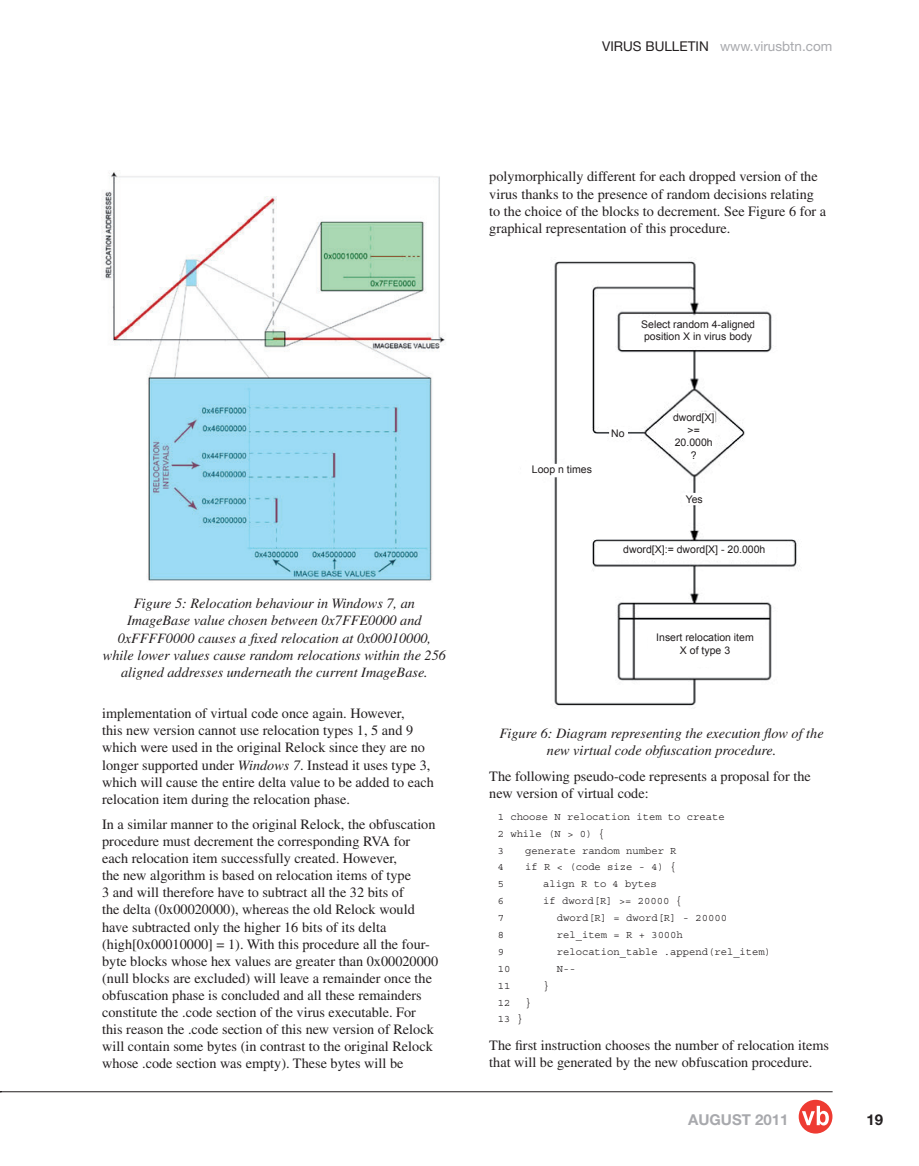
<style>
.page{position:relative;width:919px;height:1166px;background:#fff}
.page>*{position:absolute;margin:0;border:0;box-sizing:border-box;transform-origin:0 0}
.t1{font:700 15px "Helvetica Neue";color:#a8a9ad}
.t2{font:700 15px "Helvetica Neue";color:#231f20}
.t3{font:14.25px/17.1px "Times";color:#231f20}
.t4{font:italic 14.25px/17.1px "Times";color:#231f20;text-align:center}
.t5{font:13.5px "Helvetica Neue";color:#a8a9ad}
.t6{font:10.5px/16.8px "Courier";color:#231f20}
.t7{font:10.5px/12.6px "Arial";color:#231f20;text-align:center}
.s1{color:#231f20}
.s2{font-style:italic}
</style>
<div class="page">
<hr style="left:0;top:1091px;width:832px;height:1px;background:#231f20">
<svg style="left:798px;top:1099px;width:34px;height:34px"></svg>
<svg style="left:801px;top:1105px;width:27px;height:20px"></svg>
<img style="left:102px;top:172px;width:343px;height:409px">
<img style="left:554px;top:261px;width:246px;height:445px">
<div style="left:648px;top:634px;width:112px;height:32px;background:#fff"></div>
<div style="left:682px;top:493px;width:22px;height:11px;background:#fff"></div>
<div style="left:683px;top:442px;width:21px;height:19px;background:#fff"></div>
<div style="left:522px;top:464px;width:70px;height:12px;background:#fff"></div>
<div style="left:673px;top:412px;width:41px;height:38px;background:#fff"></div>
<div style="left:614px;top:545px;width:161px;height:14px;background:#fff"></div>
<div style="left:610px;top:427px;width:17px;height:12px;background:#fff"></div>
<div style="left:628px;top:318px;width:133px;height:27px;background:#fff"></div>
<p class="t5" style="left:602px;top:41px;width:231px"><span class="s1">VIRUS BULLETIN</span> www.virusbtn.com</p>
<p class="t4" style="left:103px;top:596px;width:344px">Figure 5: Relocation behaviour in Windows 7, an ImageBase value chosen between 0x7FFE0000 and 0xFFFF0000 causes a fixed relocation at 0x00010000, while lower values cause random relocations within the 256 aligned addresses underneath the current ImageBase.</p>
<p class="t3" style="left:102px;top:706px;width:333px">implementation of virtual code once again. However,<br>this new version cannot use relocation types 1, 5 and 9 which were used in the original Relock since they are no longer supported under <span class="s2">Windows 7</span>. Instead it uses type 3, which will cause the entire delta value to be added to each relocation item during the relocation phase.</p>
<p class="t3" style="left:102px;top:816px;width:337px">In a similar manner to the original Relock, the obfuscation procedure must decrement the corresponding RVA for each relocation item successfully created. However,<br>the new algorithm is based on relocation items of type<br>3 and will therefore have to subtract all the 32 bits of<br>the delta (0x00020000), whereas the old Relock would have subtracted only the higher 16 bits of its delta (high[0x00010000] = 1). With this procedure all the four&shy;byte blocks whose hex values are greater than 0x00020000 (null blocks are excluded) will leave a remainder once the obfuscation phase is concluded and all these remainders constitute the .code section of the virus executable. For this reason the .code section of this new version of Relock will contain some bytes (in contrast to the original Relock whose .code section was empty). These bytes will be</p>
<p class="t3" style="left:489px;top:169px;width:338px">polymorphically different for each dropped version of the virus thanks to the presence of random decisions relating to the choice of the blocks to decrement. See Figure 6 for a graphical representation of this procedure.</p>
<p class="t7" style="left:641px;top:317px;width:115px;text-align:left">Select random 4-aligned position X in virus body</p>
<p class="t7" style="left:532px;top:463px;width:62px">Loop n times</p>
<p class="t7" style="left:611px;top:426px;width:15px">No</p>
<p class="t7" style="left:673px;top:411px;width:43px">dword[X] &gt;=<br>20.000h ?</p>
<p class="t7" style="left:685px;top:492px;width:19px">Yes</p>
<p class="t7" style="left:623px;top:543px;width:144px">dword[X]:= dword[X] - 20.000h</p>
<p class="t7" style="left:656px;top:631px;width:99px">Insert relocation item<br>X of type 3</p>
<p class="t4" style="left:499px;top:725px;width:326px">Figure 6: Diagram representing the execution flow of the new virtual code obfuscation procedure.</p>
<p class="t3" style="left:489px;top:768px;width:323px">The following pseudo-code represents a proposal for the new version of virtual code:</p>
<p class="t6" style="left:497px;top:808px;width:228px">1 choose N relocation item to create<br>2 while (N &gt; 0) {<br>3</p>
<p class="t6" style="left:525px;top:842px;width:153px">generate random number R</p>
<p class="t6" style="left:497px;top:859px;width:8px">4</p>
<p class="t6" style="left:525px;top:859px;width:153px">if R &lt; (code size - 4) {</p>
<p class="t6" style="left:497px;top:876px;width:8px">5</p>
<p class="t6" style="left:543px;top:876px;width:115px">align R to 4 bytes</p>
<p class="t6" style="left:497px;top:893px;width:8px">6</p>
<p class="t6" style="left:543px;top:893px;width:140px">if dword[R] &gt;= 20000 {</p>
<p class="t6" style="left:497px;top:909px;width:8px">7</p>
<p class="t6" style="left:556px;top:909px;width:172px">dword[R] = dword[R] - 20000</p>
<p class="t6" style="left:497px;top:926px;width:8px">8</p>
<p class="t6" style="left:556px;top:926px;width:127px">rel_item = R + 3000h</p>
<p class="t6" style="left:497px;top:943px;width:8px">9</p>
<p class="t6" style="left:556px;top:943px;width:216px">relocation_table .append(rel_item)</p>
<p class="t6" style="left:497px;top:960px;width:14px">10<br>11</p>
<p class="t6" style="left:543px;top:977px;width:8px">}</p>
<p class="t6" style="left:497px;top:994px;width:14px">12</p>
<p class="t6" style="left:525px;top:994px;width:8px">}</p>
<p class="t6" style="left:497px;top:1011px;width:27px">13 }</p>
<p class="t3" style="left:489px;top:1037px;width:341px">The first instruction chooses the number of relocation items that will be generated by the new obfuscation procedure.</p>
<p class="t1" style="left:688px;top:1113px;width:102px">AUGUST 2011</p>
<p class="t2" style="left:866px;top:1114px;width:18px">19</p>
</div>
